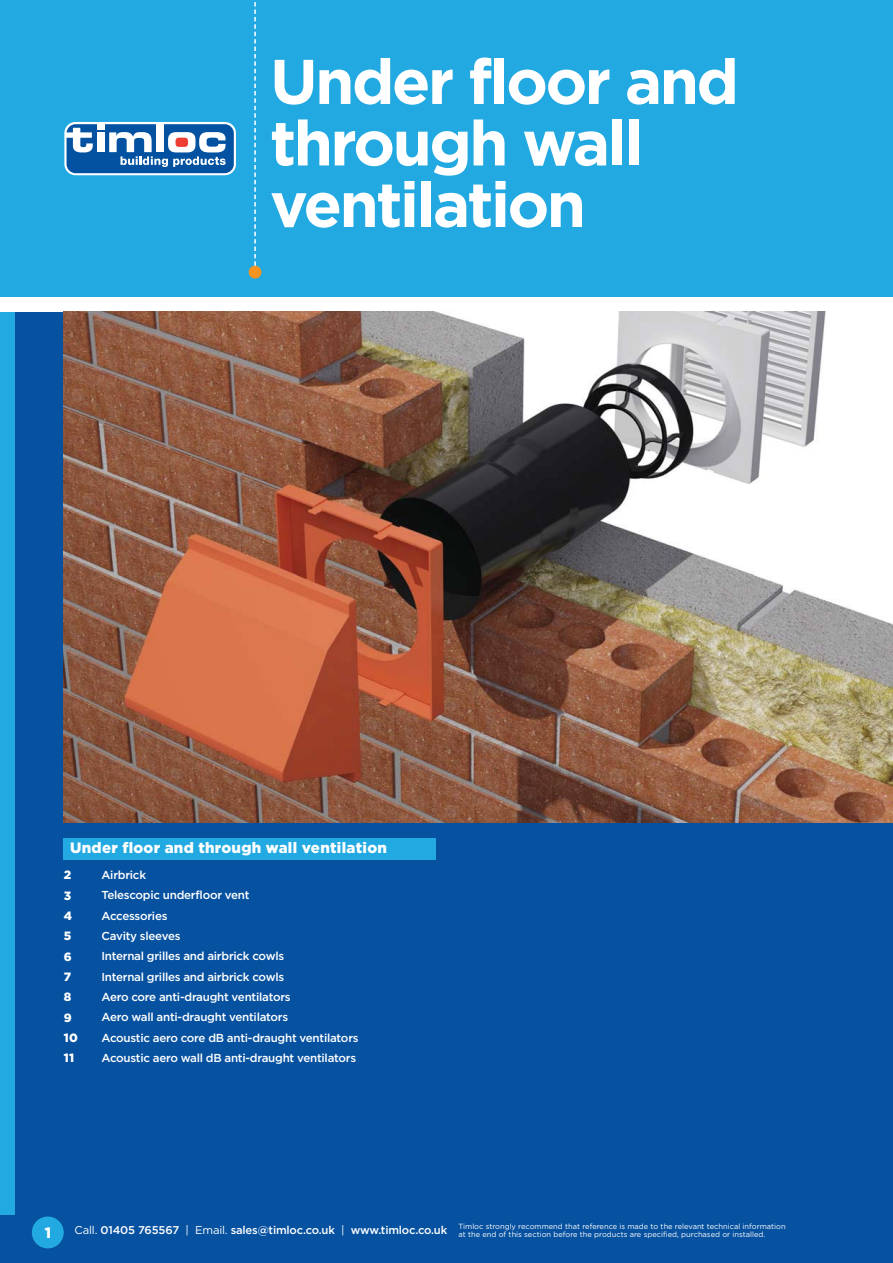
<style>
.page{position:relative;width:893px;height:1263px;background:#fff}
.page>*{position:absolute;margin:0;border:0;box-sizing:border-box;transform-origin:0 0}
.t1{font:700 63px/61.5px "Gotham";letter-spacing:-.04em;color:#fff}
.t2{font:900 15px "Gotham";letter-spacing:.02em;color:#fff}
.t3{font:900 12px/20.2px "Gotham";color:#fff}
.t4{font:500 11.55px/20.2px "Gotham";letter-spacing:-.02em;color:#fff}
.t5{font:7.5px/7.5px "Gotham";color:#fff}
.s1{font-size:11.25px}
.s2{font-weight:500;font-size:11.25px}
</style>
<div class="page">
<div style="left:0;top:1203px;width:893px;height:60px;background:#0651a0"></div>
<div style="left:32px;top:1216px;width:32px;height:32px;background:#23a9e1;border-radius:50%"></div>
<div style="left:4px;top:312px;width:889px;height:899px;background:#0651a0"></div>
<div style="left:0;top:312px;width:15px;height:902px;background:#23a9e1"></div>
<div style="left:0;top:0;width:893px;height:297px;background:#23a9e1"></div>
<div style="left:249px;top:266px;width:12px;height:12px;background:#f79320;border-radius:50%"></div>
<svg style="left:254px;top:2px;width:2px;height:264px"></svg>
<img style="left:64px;top:312px;width:829px;height:510px">
<svg style="left:64px;top:122px;width:172px;height:53px"></svg>
<div style="left:67px;top:124px;width:167px;height:49px;background:#0252a1;border-radius:9px"></div>
<svg style="left:65px;top:128px;width:28px;height:24px"></svg>
<div style="left:97px;top:124px;width:7px;height:6px;background:#fff"></div>
<div style="left:97px;top:132px;width:7px;height:20px;background:#fff"></div>
<div style="left:156px;top:124px;width:8px;height:28px;background:#fff"></div>
<svg style="left:109px;top:132px;width:117px;height:35px"></svg>
<div style="left:176px;top:138px;width:12px;height:9px;background:#ef3f34;border-radius:4px"></div>
<div style="left:64px;top:838px;width:372px;height:21px;background:#23a9e1"></div>
<h1 class="t1" style="left:270px;top:55px;width:470px">Under floor and through wall ventilation</h1>
<p class="t2" style="left:70px;top:841px;width:318px">Under floor and through wall ventilation</p>
<p class="t4" style="left:101px;top:866px;width:259px">Airbrick<br>Telescopic underfloor vent<br>Accessories<br>Cavity sleeves<br>Internal grilles and airbrick cowls<br>Internal grilles and airbrick cowls<br>Aero core anti-draught ventilators<br>Aero wall anti-draught ventilators<br>Acoustic aero core dB anti-draught ventilators<br>Acoustic aero wall dB anti-draught ventilators</p>
<p class="t3" style="left:64px;top:866px;width:16px">2<br>3<br>4<br>5<br>6<br>7<br>8<br>9<br>10<br>11</p>
<p class="t2" style="left:45px;top:1226px;width:8px">1</p>
<p class="t5" style="left:459px;top:1223px;width:328px;text-indent:-384px"><span class="s1">Call.</span> <span class="s2">01405 765567</span> <span class="s1">| Email.</span> <span class="s2">sales@timloc.co.uk</span> <span class="s1">|</span> <span class="s2">www.timloc.co.uk</span> Timloc strongly recommend that reference is made to the relevant technical information at the end of this section before the products are specified, purchased or installed.</p>
</div>
